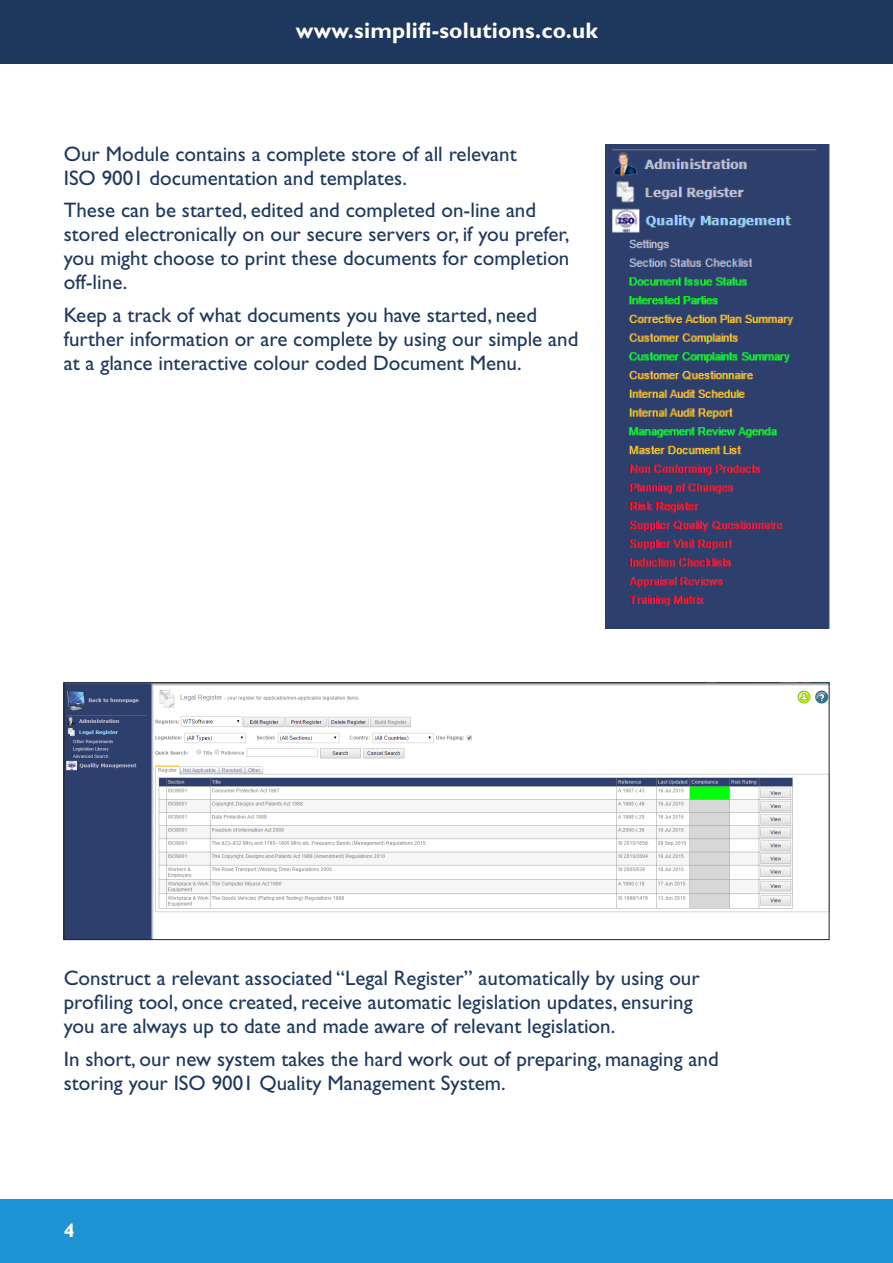
<style>
.page{position:relative;width:893px;height:1263px;background:#fff}
.page>*{position:absolute;margin:0;border:0;box-sizing:border-box;transform-origin:0 0}
.t1{font:700 22.5px "Gill Sans";letter-spacing:.01em;color:#fff}
.t2{font:21px/24px "Gill Sans";color:#1e385d}
.t3{font:700 19.5px "Gill Sans";color:#fff}
</style>
<div class="page">
<div style="left:0;top:0;width:893px;height:64px;background:#1e385d"></div>
<div style="left:0;top:1199px;width:893px;height:64px;background:#1e94d4"></div>
<img style="left:66px;top:685px;width:761px;height:253px">
<div style="left:64px;top:683px;width:765px;height:257px;border:1px solid #231f20"></div>
<img style="left:605px;top:145px;width:224px;height:484px">
<p class="t1" style="left:296px;top:17px;width:303px">www.simplifi-solutions.co.uk</p>
<p class="t2" style="left:64px;top:142px;width:454px">Our Module contains a complete store of all relevant<br>ISO 9001 documentation and templates.</p>
<p class="t2" style="left:64px;top:198px;width:507px">These can be started, edited and completed on-line and stored electronically on our secure servers or, if you prefer, you might choose to print these documents for completion off-line.</p>
<p class="t2" style="left:64px;top:303px;width:516px">Keep a track of what documents you have started, need further information or are complete by using our simple and at a glance interactive colour coded Document Menu.</p>
<p class="t2" style="left:64px;top:966px;width:637px">Construct a relevant associated “Legal Register” automatically by using our profiling tool, once created, receive automatic legislation updates, ensuring you are always up to date and made aware of relevant legislation.</p>
<p class="t2" style="left:64px;top:1047px;width:656px">In short, our new system takes the hard work out of preparing, managing and storing your ISO 9001 Quality Management System.</p>
<p class="t3" style="left:64px;top:1219px;width:12px">4</p>
</div>
